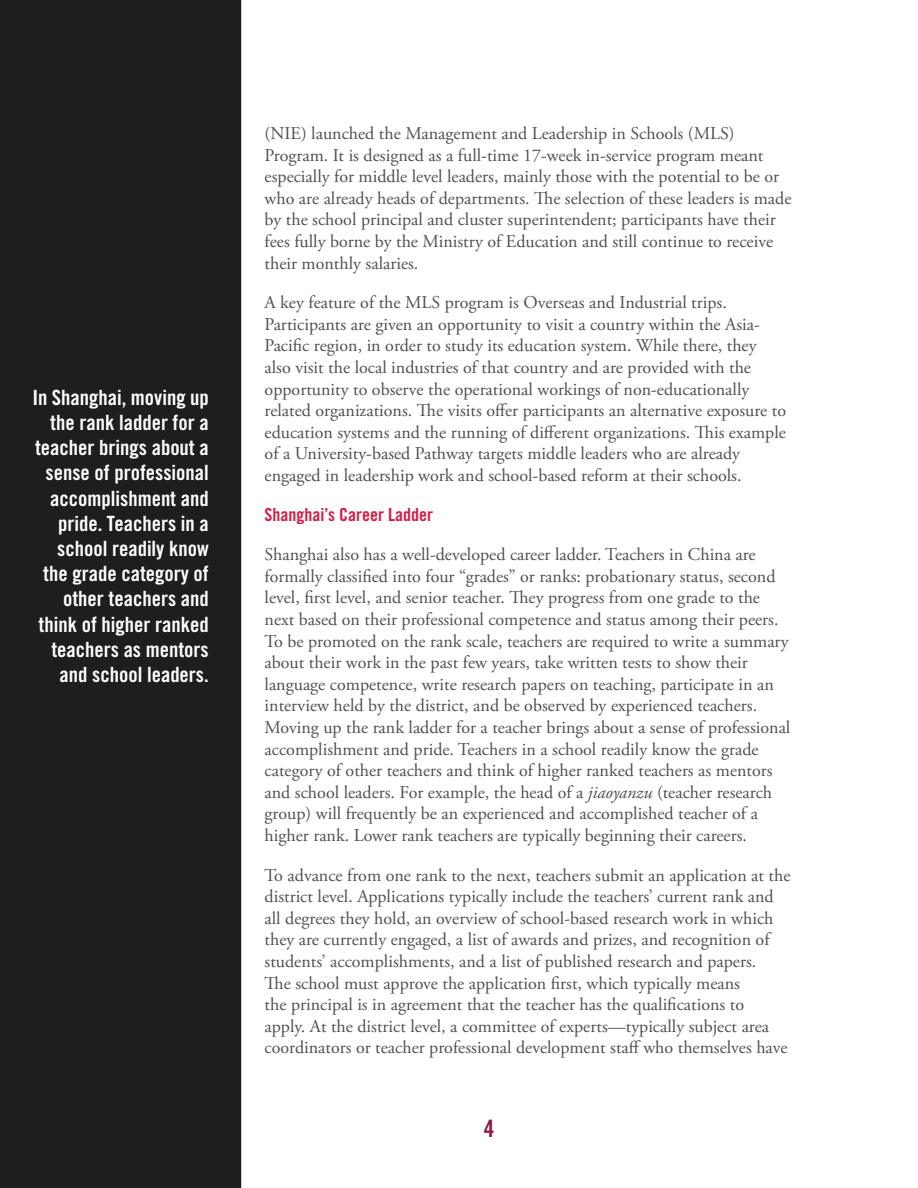
<style>
.page{position:relative;width:918px;height:1188px;background:#fff}
.page>*{position:absolute;margin:0;border:0;box-sizing:border-box;transform-origin:0 0}
.t1{font:24px "Trade Gothic Bold Cond Twenty";color:#8a1a50}
.Heading_2{font:21px/25.2px "Trade Gothic Bold Cond Twenty";color:#fff;text-align:right}
.t2{font:18px/21.6px "Adobe Garamond Pro";color:#505052}
.Heading_2-2{font:18px "Trade Gothic Bold Cond Twenty";color:#d21e47}
.s1{font-style:italic}
</style>
<div class="page">
<div style="left:1px;top:1px;width:239px;height:1186px;background:#1d1e1d"></div>
<div style="left:0;top:0;width:241px;height:1188px;border:2px solid #1d1e1d"></div>
<p class="Heading_2" style="left:32px;top:385px;width:178px">In Shanghai, moving up the rank ladder for a teacher brings about a sense of professional accomplishment and pride. Teachers in a school readily know the grade category of other teachers and think of higher ranked teachers as mentors and school leaders.</p>
<p class="t2" style="left:265px;top:123px;width:528px">(NIE) launched the Management and Leadership in Schools (MLS)<br>Program. It is designed as a full-time 17-week in-service program meant especially for middle level leaders, mainly those with the potential to be or who are already heads of departments. The selection of these leaders is made by the school principal and cluster superintendent; participants have their fees fully borne by the Ministry of Education and still continue to receive their monthly salaries.</p>
<p class="t2" style="left:265px;top:292px;width:523px">A key feature of the MLS program is Overseas and Industrial trips.<br>Participants are given an opportunity to visit a country within the Asia-Pacific region, in order to study its education system. While there, they also visit the local industries of that country and are provided with the opportunity to observe the operational workings of non-educationally related organizations. The visits offer participants an alternative exposure to education systems and the running of different organizations. This example of a University-based Pathway targets middle leaders who are already engaged in leadership work and school-based reform at their schools.</p>
<p class="Heading_2-2" style="left:265px;top:503px;width:170px">Shanghai’s Career Ladder</p>
<p class="t2" style="left:265px;top:544px;width:527px">Shanghai also has a well-developed career ladder. Teachers in China are formally classified into four “grades” or ranks: probationary status, second level, first level, and senior teacher. They progress from one grade to the next based on their professional competence and status among their peers.<br>To be promoted on the rank scale, teachers are required to write a summary about their work in the past few years, take written tests to show their language competence, write research papers on teaching, participate in an interview held by the district, and be observed by experienced teachers.<br>Moving up the rank ladder for a teacher brings about a sense of professional accomplishment and pride. Teachers in a school readily know the grade category of other teachers and think of higher ranked teachers as mentors and school leaders. For example, the head of a <span class="s1">jiaoyanzu</span> (teacher research group) will frequently be an experienced and accomplished teacher of a higher rank. Lower rank teachers are typically beginning their careers.</p>
<p class="t2" style="left:265px;top:865px;width:527px">To advance from one rank to the next, teachers submit an application at the district level. Applications typically include the teachers’ current rank and all degrees they hold, an overview of school-based research work in which they are currently engaged, a list of awards and prizes, and recognition of students’ accomplishments, and a list of published research and papers.<br>The school must approve the application first, which typically means<br>the principal is in agreement that the teacher has the qualifications to<br>apply. At the district level, a committee of experts—typically subject area coordinators or teacher professional development staff who themselves have</p>
<h1 class="t1" style="left:484px;top:1113px;width:12px">4</h1>
</div>
